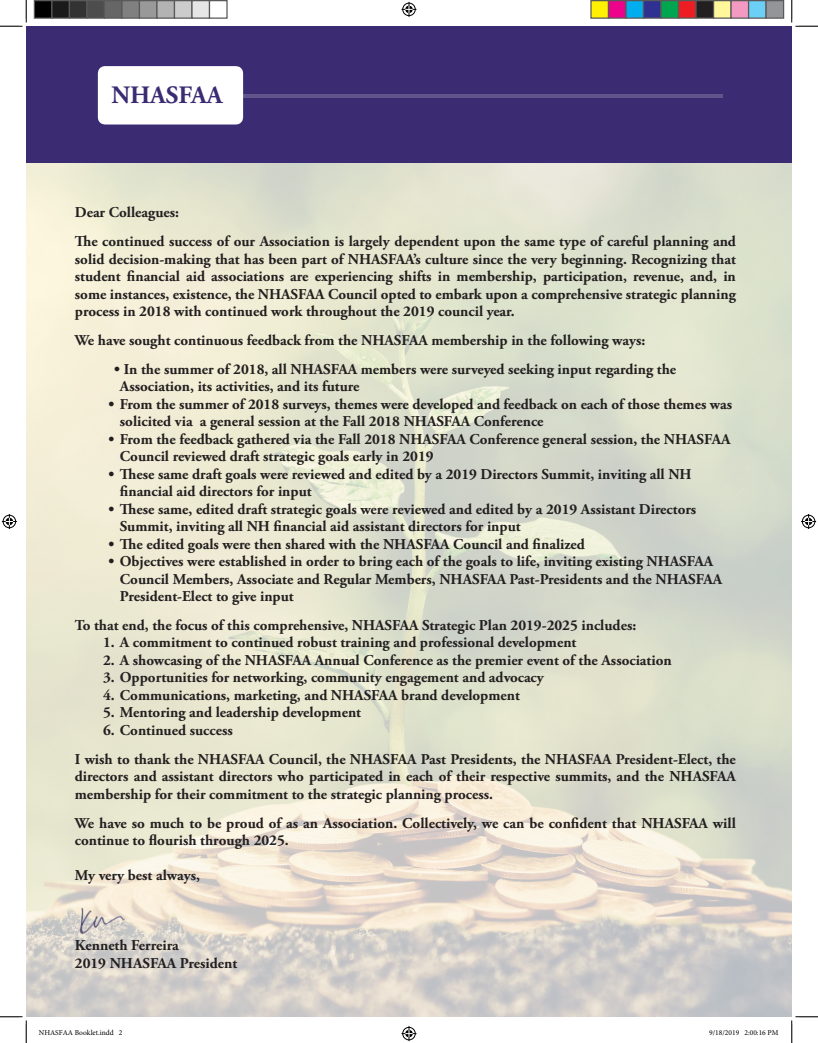
<style>
.page{position:relative;width:818px;height:1043px;background:#fff}
.page>*{position:absolute;margin:0;border:0;box-sizing:border-box;transform-origin:0 0}
.t1{font:700 25px "Adobe Garamond Pro";color:#3b2b72}
.t2{font:700 15px/17.5px "Adobe Garamond Pro";color:#231f20}
.t3{font:7.5px "Minion Pro";color:#000}
</style>
<div class="page">
<div style="left:26px;top:26px;width:765px;height:137px;background:#3b2b72"></div>
<hr style="left:125px;top:94px;width:597px;height:4px;background:#62548b">
<div style="left:98px;top:66px;width:145px;height:58px;background:#fff"></div>
<img style="left:75px;top:901px;width:54px;height:38px">
<svg style="left:0;top:0;width:27px;height:27px"></svg>
<svg style="left:0;top:1015px;width:27px;height:27px"></svg>
<svg style="left:791px;top:0;width:27px;height:27px"></svg>
<svg style="left:790px;top:1015px;width:28px;height:27px"></svg>
<svg style="left:401px;top:2px;width:15px;height:15px"></svg>
<svg style="left:401px;top:1026px;width:15px;height:15px"></svg>
<svg style="left:2px;top:514px;width:15px;height:15px"></svg>
<svg style="left:801px;top:514px;width:15px;height:15px"></svg>
<div style="left:34px;top:1px;width:18px;height:17px;background:#000"></div>
<div style="left:34px;top:0;width:18px;height:19px;border:1px solid #595959"></div>
<div style="left:52px;top:1px;width:17px;height:17px;background:#1a1a1a"></div>
<div style="left:51px;top:0;width:19px;height:19px;border:1px solid #595959"></div>
<div style="left:69px;top:1px;width:18px;height:17px;background:#333"></div>
<div style="left:69px;top:0;width:19px;height:19px;border:1px solid #595959"></div>
<div style="left:87px;top:1px;width:17px;height:17px;background:#4d4d4d"></div>
<div style="left:86px;top:0;width:19px;height:19px;border:1px solid #595959"></div>
<div style="left:104px;top:1px;width:18px;height:17px;background:#666"></div>
<div style="left:104px;top:0;width:18px;height:19px;border:1px solid #595959"></div>
<div style="left:122px;top:1px;width:17px;height:17px;background:#808080"></div>
<div style="left:121px;top:0;width:19px;height:19px;border:1px solid #595959"></div>
<div style="left:139px;top:1px;width:18px;height:17px;background:#999"></div>
<div style="left:139px;top:0;width:19px;height:19px;border:1px solid #595959"></div>
<div style="left:157px;top:1px;width:17px;height:17px;background:#b3b3b3"></div>
<div style="left:156px;top:0;width:19px;height:19px;border:1px solid #595959"></div>
<div style="left:174px;top:1px;width:18px;height:17px;background:#ccc"></div>
<div style="left:174px;top:0;width:18px;height:19px;border:1px solid #595959"></div>
<div style="left:192px;top:1px;width:17px;height:17px;background:#e6e6e6"></div>
<div style="left:191px;top:0;width:19px;height:19px;border:1px solid #595959"></div>
<div style="left:209px;top:0;width:19px;height:19px;border:1px solid #595959"></div>
<div style="left:591px;top:1px;width:17px;height:17px;background:#fff101"></div>
<div style="left:590px;top:0;width:19px;height:19px;border:1px solid #595959"></div>
<div style="left:608px;top:1px;width:18px;height:17px;background:#ed028c"></div>
<div style="left:608px;top:0;width:18px;height:19px;border:1px solid #595959"></div>
<div style="left:626px;top:1px;width:17px;height:17px;background:#00aeef"></div>
<div style="left:625px;top:0;width:19px;height:19px;border:1px solid #595959"></div>
<div style="left:643px;top:1px;width:18px;height:17px;background:#2e3092"></div>
<div style="left:642px;top:0;width:19px;height:19px;border:1px solid #595959"></div>
<div style="left:661px;top:1px;width:17px;height:17px;background:#00a54f"></div>
<div style="left:660px;top:0;width:19px;height:19px;border:1px solid #595959"></div>
<div style="left:678px;top:1px;width:18px;height:17px;background:#ee1d23"></div>
<div style="left:678px;top:0;width:18px;height:19px;border:1px solid #595959"></div>
<div style="left:696px;top:1px;width:17px;height:17px;background:#231f20"></div>
<div style="left:695px;top:0;width:19px;height:19px;border:1px solid #595959"></div>
<div style="left:713px;top:1px;width:18px;height:17px;background:#fff79a"></div>
<div style="left:712px;top:0;width:19px;height:19px;border:1px solid #595959"></div>
<div style="left:731px;top:1px;width:17px;height:17px;background:#f499c2"></div>
<div style="left:730px;top:0;width:19px;height:19px;border:1px solid #595959"></div>
<div style="left:748px;top:1px;width:18px;height:17px;background:#6bcff6"></div>
<div style="left:748px;top:0;width:18px;height:19px;border:1px solid #595959"></div>
<div style="left:766px;top:1px;width:17px;height:17px;background:#939598"></div>
<div style="left:765px;top:0;width:19px;height:19px;border:1px solid #595959"></div>
<div style="left:709px;top:994px;width:69px;height:23px;background:#bec1c6"></div>
<p class="t1" style="left:111px;top:80px;width:112px">NHASFAA</p>
<p class="t2" style="left:75px;top:204px;width:106px">Dear Colleagues:</p>
<p class="t2" style="left:75px;top:233px;width:662px;text-align:justify">The continued success of our Association is largely dependent upon the same type of careful planning and solid decision-making that has been part of NHASFAA’s culture since the very beginning. Recognizing that student financial aid associations are experiencing shifts in membership, participation, revenue, and, in some instances, existence, the NHASFAA Council opted to embark upon a comprehensive strategic planning process in 2018 with continued work throughout the 2019 council year.</p>
<p class="t2" style="left:75px;top:331px;width:572px">We have sought continuous feedback from the NHASFAA membership in the following ways:</p>
<p class="t2" style="left:120px;top:360px;width:558px;text-indent:-6px">• In the summer of 2018, all NHASFAA members were surveyed seeking input regarding the<br>Association, its activities, and its future</p>
<p class="t2" style="left:120px;top:395px;width:613px;text-indent:-11px">• From the summer of 2018 surveys, themes were developed and feedback on each of those themes was solicited via a general session at the Fall 2018 NHASFAA Conference</p>
<p class="t2" style="left:120px;top:430px;width:612px;text-indent:-11px">• From the feedback gathered via the Fall 2018 NHASFAA Conference general session, the NHASFAA<br>Council reviewed draft strategic goals early in 2019</p>
<p class="t2" style="left:120px;top:465px;width:573px;text-indent:-11px">• These same draft goals were reviewed and edited by a 2019 Directors Summit, inviting all NH financial aid directors for input</p>
<p class="t2" style="left:120px;top:500px;width:578px;text-indent:-11px">• These same, edited draft strategic goals were reviewed and edited by a 2019 Assistant Directors<br>Summit, inviting all NH financial aid assistant directors for input</p>
<p class="t2" style="left:109px;top:535px;width:478px">• The edited goals were then shared with the NHASFAA Council and finalized</p>
<p class="t2" style="left:120px;top:553px;width:603px;text-indent:-11px">• Objectives were established in order to bring each of the goals to life, inviting existing NHASFAA<br>Council Members, Associate and Regular Members, NHASFAA Past-Presidents and the NHASFAA<br>President-Elect to give input</p>
<p class="t2" style="left:75px;top:616px;width:563px">To that end, the focus of this comprehensive, NHASFAA Strategic Plan 2019-2025 includes:</p>
<p class="t2" style="left:103px;top:634px;width:475px">1. A commitment to continued robust training and professional development</p>
<p class="t2" style="left:103px;top:651px;width:570px">2. A showcasing of the NHASFAA Annual Conference as the premier event of the Association</p>
<p class="t2" style="left:103px;top:669px;width:442px">3. Opportunities for networking, community engagement and advocacy</p>
<p class="t2" style="left:103px;top:686px;width:418px">4. Communications, marketing, and NHASFAA brand development</p>
<p class="t2" style="left:103px;top:704px;width:259px">5. Mentoring and leadership development</p>
<p class="t2" style="left:103px;top:721px;width:131px">6. Continued success</p>
<p class="t2" style="left:75px;top:750px;width:662px;text-align:justify">I wish to thank the NHASFAA Council, the NHASFAA Past Presidents, the NHASFAA President-Elect, the directors and assistant directors who participated in each of their respective summits, and the NHASFAA membership for their commitment to the strategic planning process.</p>
<p class="t2" style="left:75px;top:814px;width:662px">We have so much to be proud of as an Association. Collectively, we can be confident that NHASFAA will continue to flourish through 2025.</p>
<p class="t2" style="left:75px;top:866px;width:127px">My very best always,</p>
<p class="t2" style="left:75px;top:936px;width:105px">Kenneth Ferreira</p>
<p class="t2" style="left:75px;top:954px;width:164px">2019 NHASFAA President</p>
<p class="t3" style="left:39px;top:1028px;width:85px">NHASFAA Booklet.indd 2</p>
<p class="t3" style="left:709px;top:1028px;width:71px">9/18/2019 2:00:16 PM</p>
</div>
